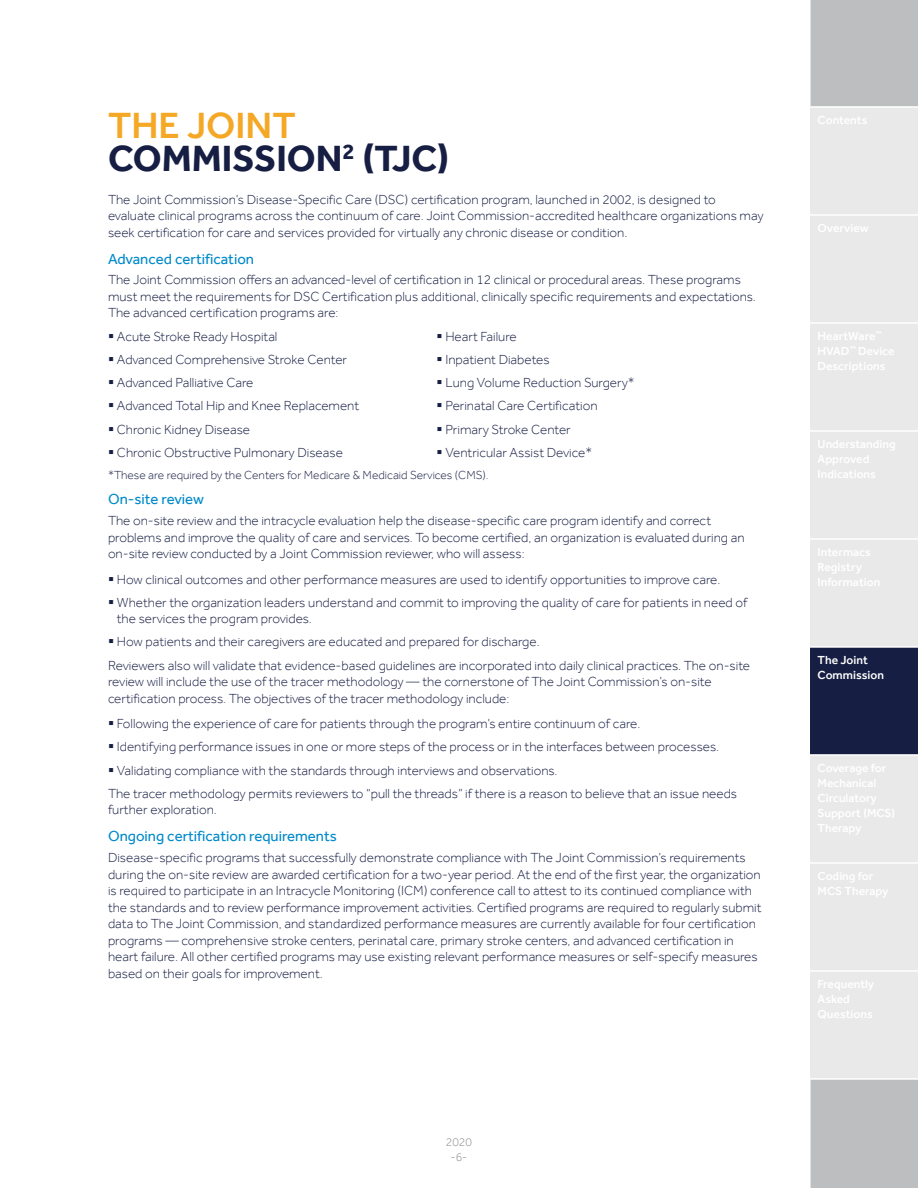
<style>
.page{position:relative;width:918px;height:1188px;background:#fff}
.page>*{position:absolute;margin:0;border:0;box-sizing:border-box;transform-origin:0 0}
.t1{font:700 37.5px/33px "Effra";color:#171e43}
.t2{font:15px "Effra";color:#008acb}
.t3{font:300 13.5px/16.5px "Effra";color:#171e43}
.t4{font:500 12px/15px "Effra";color:#fff}
.t5{font:300 12px "Effra";color:#171e43}
.t6{font:300 12px/14.4px "Effra";color:#8a8c8e;text-align:center}
.s1{font-weight:500;color:#f5a826}
.s2{color:#000}
</style>
<div class="page">
<div style="left:811px;top:0;width:107px;height:1188px;background:#bcbec0"></div>
<div style="left:810px;top:108px;width:108px;height:970px;background:#e9e9ea"></div>
<div style="left:810px;top:647px;width:108px;height:108px;background:#171e43"></div>
<hr style="left:810px;top:106px;width:108px;height:2px;background:#fff">
<hr style="left:810px;top:214px;width:108px;height:2px;background:#fff">
<hr style="left:810px;top:322px;width:108px;height:2px;background:#fff">
<hr style="left:810px;top:430px;width:108px;height:2px;background:#fff">
<hr style="left:810px;top:538px;width:108px;height:2px;background:#fff">
<hr style="left:810px;top:646px;width:108px;height:2px;background:#fff">
<hr style="left:810px;top:754px;width:108px;height:2px;background:#fff">
<hr style="left:810px;top:862px;width:108px;height:2px;background:#fff">
<hr style="left:810px;top:970px;width:108px;height:2px;background:#fff">
<hr style="left:810px;top:1078px;width:108px;height:2px;background:#fff">
<h1 class="t1" style="left:108px;top:108px;width:343px"><span class="s1">THE JOINT<br></span>COMMISSION<sup>2</sup> (TJC)</h1>
<p class="t3" style="left:108px;top:191px;width:657px">The Joint Commission’s Disease-Specific Care (DSC) certification program, launched in 2002, is designed to evaluate clinical programs across the continuum of care. Joint Commission-accredited healthcare organizations may seek certification for care and services provided for virtually any chronic disease or condition<span class="s2">.</span></p>
<p class="t2" style="left:108px;top:250px;width:148px">Advanced certification</p>
<p class="t3" style="left:108px;top:272px;width:649px">The Joint Commission offers an advanced-level of certification in 12 clinical or procedural areas. These programs must meet the requirements for DSC Certification plus additional, clinically specific requirements and expectations.<br>The advanced certification programs are:</p>
<p class="t3" style="left:108px;top:328px;width:171px">▪ Acute Stroke Ready Hospital</p>
<p class="t3" style="left:437px;top:328px;width:82px">▪ Heart Failure</p>
<p class="t3" style="left:108px;top:351px;width:241px">▪ Advanced Comprehensive Stroke Center</p>
<p class="t3" style="left:437px;top:351px;width:115px">▪ Inpatient Diabetes</p>
<p class="t3" style="left:108px;top:374px;width:147px">▪ Advanced Palliative Care</p>
<p class="t3" style="left:437px;top:374px;width:200px">▪ Lung Volume Reduction Surgery*</p>
<p class="t3" style="left:108px;top:398px;width:253px">▪ Advanced Total Hip and Knee Replacement</p>
<p class="t3" style="left:437px;top:398px;width:163px">▪ Perinatal Care Certification</p>
<p class="t3" style="left:108px;top:421px;width:144px">▪ Chronic Kidney Disease</p>
<p class="t3" style="left:437px;top:421px;width:136px">▪ Primary Stroke Center</p>
<p class="t3" style="left:108px;top:444px;width:236px">▪ Chronic Obstructive Pulmonary Disease</p>
<p class="t3" style="left:437px;top:444px;width:157px">▪ Ventricular Assist Device*</p>
<p class="t5" style="left:108px;top:469px;width:382px">*These are required by the Centers for Medicare &amp; Medicaid Services (CMS).</p>
<p class="t2" style="left:108px;top:490px;width:97px">On-site review</p>
<p class="t3" style="left:108px;top:512px;width:638px">The on-site review and the intracycle evaluation help the disease-specific care program identify and correct problems and improve the quality of care and services. To become certified, an organization is evaluated during an on-site review conducted by a Joint Commission reviewer, who will assess:</p>
<p class="t3" style="left:108px;top:571px;width:614px">▪ How clinical outcomes and other performance measures are used to identify opportunities to improve care.</p>
<p class="t3" style="left:117px;top:594px;width:632px;text-indent:-9px">▪ Whether the organization leaders understand and commit to improving the quality of care for patients in need of the services the program provides.</p>
<p class="t3" style="left:108px;top:630px;width:644px;line-height:23.2px">▪ How patients and their caregivers are educated and prepared for discharge.<br>Reviewers also will validate that evidence-based guidelines are incorporated into daily clinical practices. The on-site</p>
<p class="t3" style="left:108px;top:673px;width:605px">review will include the use of the tracer methodology — the cornerstone of The Joint Commission’s on-site certification process. The objectives of the tracer methodology include:</p>
<p class="t3" style="left:108px;top:715px;width:534px">▪ Following the experience of care for patients through the program’s entire continuum of care.</p>
<p class="t3" style="left:108px;top:739px;width:612px">▪ Identifying performance issues in one or more steps of the process or in the interfaces between processes.</p>
<p class="t3" style="left:108px;top:759px;width:631px;line-height:23.2px">▪ Validating compliance with the standards through interviews and observations.<br>The tracer methodology permits reviewers to “pull the threads” if there is a reason to believe that an issue needs</p>
<p class="t3" style="left:108px;top:802px;width:110px">further exploration.</p>
<p class="t2" style="left:108px;top:828px;width:230px">Ongoing certification requirements</p>
<p class="t3" style="left:108px;top:850px;width:655px">Disease-specific programs that successfully demonstrate compliance with The Joint Commission’s requirements during the on-site review are awarded certification for a two-year period. At the end of the first year, the organization is required to participate in an Intracycle Monitoring (ICM) conference call to attest to its continued compliance with the standards and to review performance improvement activities. Certified programs are required to regularly submit data to The Joint Commission, and standardized performance measures are currently available for four certification programs — comprehensive stroke centers, perinatal care, primary stroke centers, and advanced certification in heart failure. All other certified programs may use existing relevant performance measures or self-specify measures based on their goals for improvement.</p>
<p class="t4" style="left:818px;top:112px;width:51px">Contents</p>
<p class="t4" style="left:818px;top:358px;width:70px">Descriptions</p>
<p class="t4" style="left:818px;top:451px;width:53px">Approved</p>
<p class="t4" style="left:818px;top:652px;width:68px">The Joint<br>Commission</p>
<p class="t4" style="left:818px;top:760px;width:70px">Coverage for</p>
<p class="t4" style="left:818px;top:805px;width:79px">Support (MCS)</p>
<p class="t4" style="left:818px;top:883px;width:72px">MCS Therapy</p>
<p class="t6" style="left:446px;top:1135px;width:28px">2020 -6-</p>
</div>
